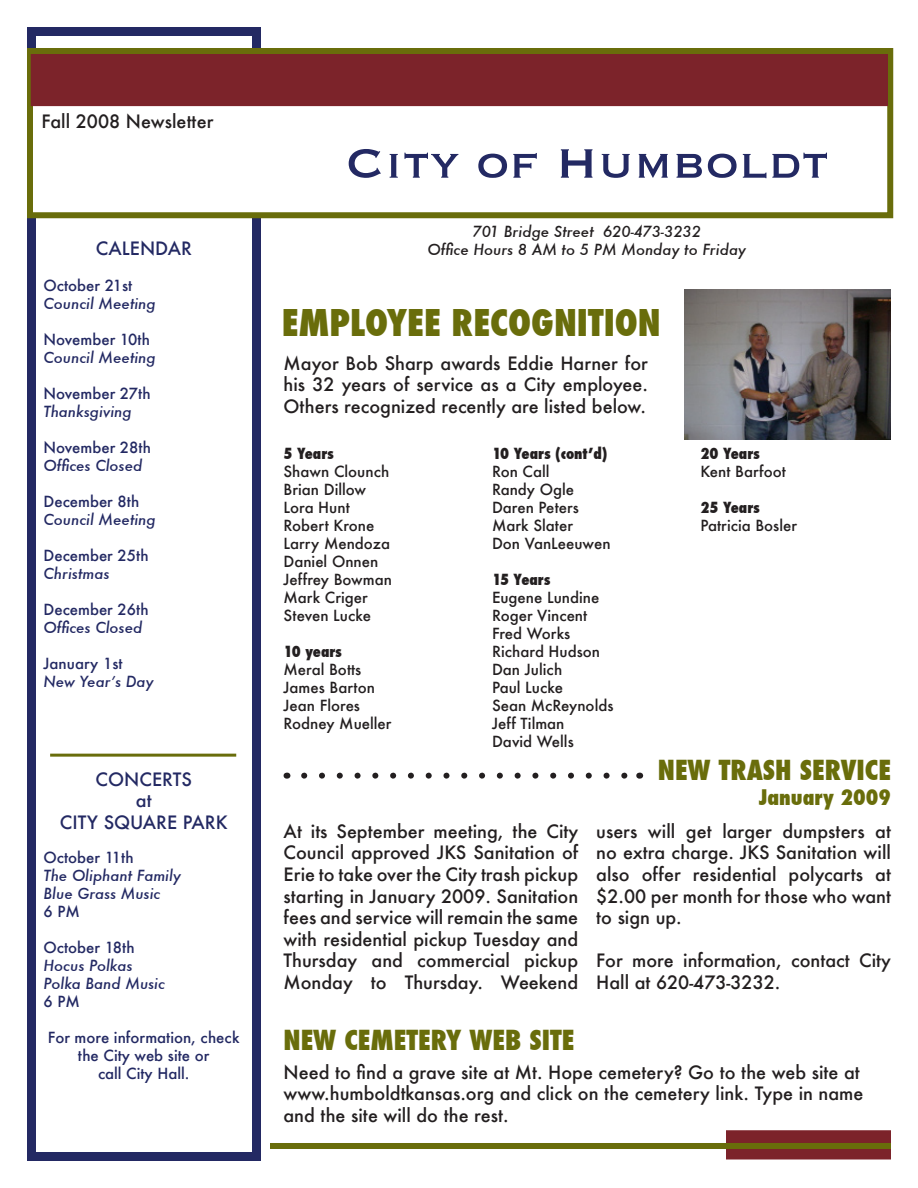
<style>
.page{position:relative;width:918px;height:1188px;background:#fff}
.page>*{position:absolute;margin:0;border:0;box-sizing:border-box;transform-origin:0 0}
.t1{font:54px "Copperplate";color:#232963}
.t2{font:800 condensed 36px "Futura";color:#696d0b}
.t3{font:800 condensed 27px "Futura";color:#696d0b}
.t4{font:800 condensed 21px "Futura";color:#696d0b}
.t5{font:500 18px/21.6px "Futura";color:#231f20;text-align:justify}
.t6{font:500 18px "Futura";color:#232963}
.t7{font:500 15px "Futura";color:#231f20}
.t8{font:italic 500 15px/18px "Futura";color:#232963}
.t9{font:500 15px/18px "Futura";color:#232963;text-align:center}
.t10{font:italic 500 15px "Futura";color:#231f20}
.t11{font:800 condensed 15px "Futura";color:#231f20}
.s1{font-style:normal}
</style>
<div class="page">
<img style="left:685px;top:289px;width:206px;height:150px">
<div style="left:27px;top:27px;width:234px;height:1134px;background:#fff;border:9px solid #232963"></div>
<div style="left:726px;top:1130px;width:165px;height:30px;background:#7c232a;border:6px solid #7c232a"></div>
<div style="left:27px;top:48px;width:866px;height:170px;background:#fff;border:6px solid #696d0b"></div>
<div style="left:31px;top:54px;width:857px;height:52px;background:#7c232a"></div>
<svg style="left:304px;top:773px;width:324px;height:6px"></svg>
<div style="left:270px;top:1143px;width:621px;height:6px;background:#696d0b"></div>
<hr style="left:50px;top:754px;width:186px;height:3px;background:#696d0b">
<p class="t5" style="left:41px;top:110px;width:173px">Fall 2008 Newsletter</p>
<p class="t1" style="left:346px;top:128px;width:484px">City of Humboldt</p>
<p class="t10" style="left:473px;top:221px;width:230px">701 Bridge Street 620-473-3232</p>
<p class="t6" style="left:96px;top:236px;width:98px">CALENDAR</p>
<p class="t10" style="left:428px;top:239px;width:320px">Office Hours 8 AM to 5 PM Monday to Friday</p>
<p class="t8" style="left:44px;top:276px;width:114px"><span class="s1">October 21st<br></span>Council Meeting</p>
<p class="t9" style="left:44px;top:330px;width:108px">November 10th</p>
<p class="t8" style="left:44px;top:348px;width:114px">Council Meeting</p>
<p class="t9" style="left:44px;top:384px;width:109px">November 27th</p>
<p class="t8" style="left:44px;top:402px;width:90px">Thanksgiving</p>
<p class="t9" style="left:44px;top:438px;width:109px">November 28th</p>
<p class="t8" style="left:44px;top:456px;width:100px">Offices Closed</p>
<p class="t9" style="left:44px;top:492px;width:97px">December 8th</p>
<p class="t8" style="left:44px;top:510px;width:114px">Council Meeting</p>
<p class="t9" style="left:44px;top:546px;width:107px">December 25th</p>
<p class="t8" style="left:44px;top:564px;width:68px">Christmas</p>
<p class="t9" style="left:44px;top:600px;width:107px">December 26th</p>
<p class="t8" style="left:44px;top:618px;width:100px">Offices Closed</p>
<p class="t9" style="left:44px;top:654px;width:81px">January 1st</p>
<p class="t8" style="left:44px;top:672px;width:112px">New Year’s Day</p>
<p class="t2" style="left:282px;top:299px;width:381px">EMPLOYEE RECOGNITION</p>
<p class="t5" style="left:284px;top:352px;width:366px">Mayor Bob Sharp awards Eddie Harner for his 32 years of service as a City employee.<br>Others recognized recently are listed below.</p>
<p class="t11" style="left:492px;top:443px;width:117px">10 Years (cont’d)</p>
<p class="t7" style="left:492px;top:461px;width:59px">Ron Call</p>
<p class="t7" style="left:492px;top:479px;width:84px">Randy Ogle</p>
<p class="t7" style="left:492px;top:497px;width:88px">Daren Peters</p>
<p class="t7" style="left:492px;top:515px;width:82px">Mark Slater</p>
<p class="t7" style="left:492px;top:533px;width:120px">Don VanLeeuwen</p>
<p class="t11" style="left:492px;top:569px;width:60px">15 Years</p>
<p class="t7" style="left:492px;top:587px;width:109px">Eugene Lundine</p>
<p class="t7" style="left:492px;top:605px;width:97px">Roger Vincent</p>
<p class="t7" style="left:492px;top:623px;width:80px">Fred Works</p>
<p class="t7" style="left:492px;top:641px;width:110px">Richard Hudson</p>
<p class="t7" style="left:492px;top:659px;width:72px">Dan Julich</p>
<p class="t7" style="left:492px;top:677px;width:73px">Paul Lucke</p>
<p class="t7" style="left:492px;top:695px;width:123px">Sean McReynolds</p>
<p class="t7" style="left:492px;top:713px;width:74px">Jeff Tilman</p>
<p class="t7" style="left:492px;top:731px;width:83px">David Wells</p>
<p class="t11" style="left:700px;top:443px;width:61px">20 Years</p>
<p class="t7" style="left:700px;top:461px;width:87px">Kent Barfoot</p>
<p class="t11" style="left:700px;top:497px;width:61px">25 Years</p>
<p class="t7" style="left:700px;top:515px;width:98px">Patricia Bosler</p>
<p class="t11" style="left:284px;top:443px;width:52px">5 Years</p>
<p class="t7" style="left:284px;top:461px;width:107px">Shawn Clounch</p>
<p class="t7" style="left:284px;top:479px;width:84px">Brian Dillow</p>
<p class="t7" style="left:284px;top:497px;width:68px">Lora Hunt</p>
<p class="t7" style="left:284px;top:515px;width:92px">Robert Krone</p>
<p class="t7" style="left:284px;top:533px;width:108px">Larry Mendoza</p>
<p class="t7" style="left:284px;top:551px;width:96px">Daniel Onnen</p>
<p class="t7" style="left:284px;top:569px;width:110px">Jeffrey Bowman</p>
<p class="t7" style="left:284px;top:587px;width:86px">Mark Criger</p>
<p class="t7" style="left:284px;top:605px;width:89px">Steven Lucke</p>
<p class="t11" style="left:284px;top:641px;width:60px">10 years</p>
<p class="t7" style="left:284px;top:659px;width:79px">Meral Botts</p>
<p class="t7" style="left:284px;top:677px;width:93px">James Barton</p>
<p class="t7" style="left:284px;top:695px;width:78px">Jean Flores</p>
<p class="t7" style="left:284px;top:713px;width:110px">Rodney Mueller</p>
<p class="t6" style="left:95px;top:767px;width:98px">CONCERTS</p>
<p class="t6" style="left:136px;top:788px;width:17px">at</p>
<p class="t6" style="left:60px;top:810px;width:169px">CITY SQUARE PARK</p>
<p class="t9" style="left:44px;top:848px;width:92px">October 11th</p>
<p class="t8" style="left:44px;top:867px;width:139px">The Oliphant Family</p>
<p class="t8" style="left:44px;top:885px;width:118px">Blue Grass Music</p>
<p class="t9" style="left:44px;top:902px;width:38px">6 PM</p>
<p class="t9" style="left:44px;top:938px;width:93px">October 18th</p>
<p class="t8" style="left:44px;top:957px;width:90px">Hocus Polkas</p>
<p class="t8" style="left:44px;top:975px;width:123px">Polka Band Music</p>
<p class="t9" style="left:44px;top:992px;width:38px">6 PM</p>
<p class="t9" style="left:48px;top:1028px;width:193px">For more information, check the City web site or</p>
<p class="t9" style="left:98px;top:1064px;width:93px">call City Hall.</p>
<p class="t3" style="left:658px;top:752px;width:235px">NEW TRASH SERVICE</p>
<p class="t4" style="left:759px;top:783px;width:133px">January 2009</p>
<p class="t5" style="left:284px;top:820px;width:296px">At its September meeting, the City Council approved JKS Sanitation of Erie to take over the City trash pickup starting in January 2009. Sanitation fees and service will remain the same with residential pickup Tuesday and Thursday and commercial pickup Monday to Thursday. Weekend</p>
<p class="t5" style="left:596px;top:820px;width:296px">users will get larger dumpsters at no extra charge. JKS Sanitation will also offer residential polycarts at $2.00 per month for those who want to sign up.</p>
<p class="t5" style="left:596px;top:950px;width:296px">For more information, contact City<br>Hall at 620-473-3232.</p>
<p class="t3" style="left:284px;top:1022px;width:292px">NEW CEMETERY WEB SITE</p>
<p class="t5" style="left:284px;top:1061px;width:581px;text-align:left">Need to find a grave site at Mt. Hope cemetery? Go to the web site at www.humboldtkansas.org and click on the cemetery link. Type in name and the site will do the rest.</p>
</div>
